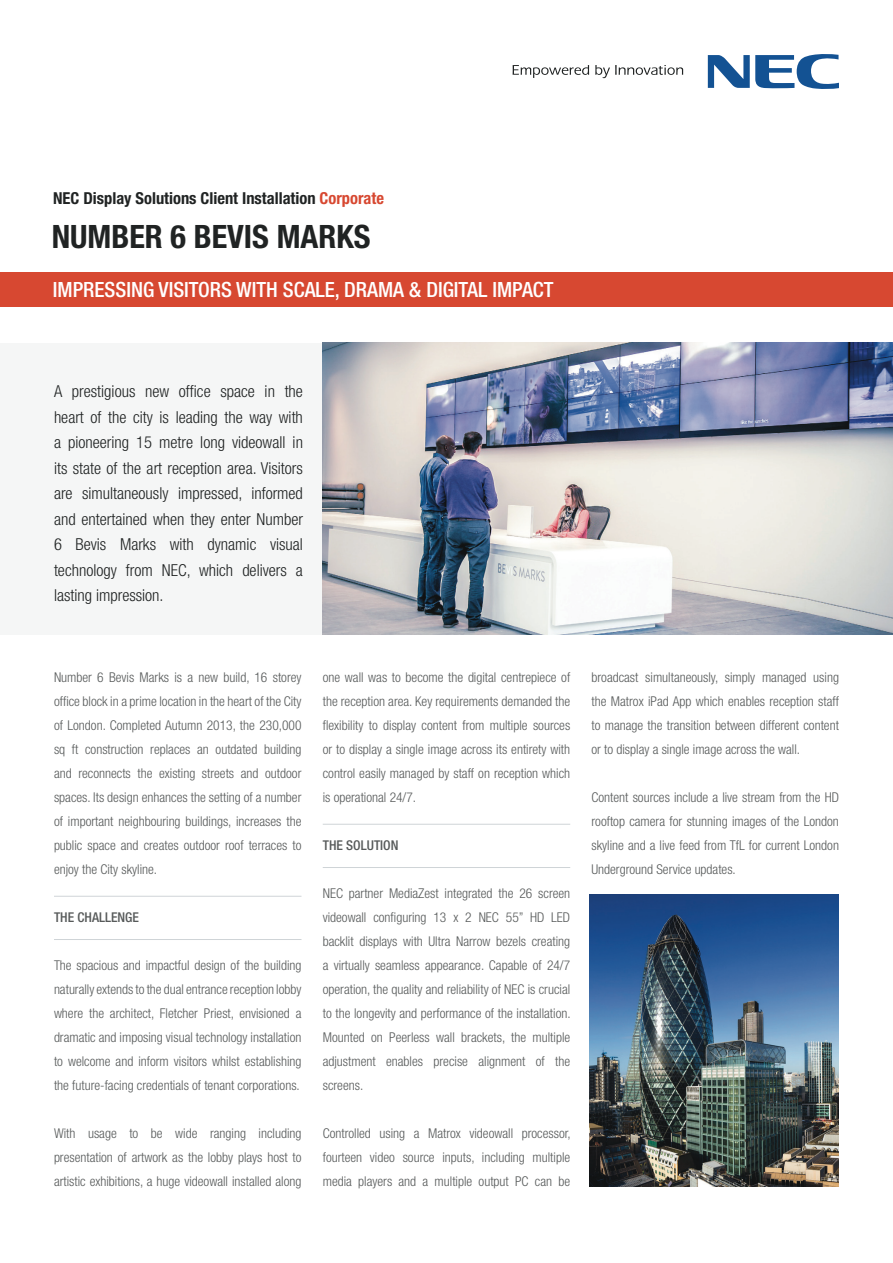
<style>
.page{position:relative;width:893px;height:1263px;background:#fff}
.page>*{position:absolute;margin:0;border:0;box-sizing:border-box;transform-origin:0 0}
.t1{font:700 condensed 32.25px "Helvetica Neue LT Std";color:#202323}
.t2{font:500 condensed 21px "Helvetica Neue LT Std";color:#fff}
.BODY{font:300 condensed 16.5px/25.5px "Helvetica Neue LT Std";color:#202323;text-align:justify}
.t3{font:700 condensed 16.5px "Helvetica Neue LT Std";color:#202323}
.BODY-2{font:300 condensed 13.5px/24px "Helvetica Neue LT Std";color:#575a5a;text-align:justify}
.FILETES{font:500 condensed 13.5px "Helvetica Neue LT Std";color:#575a5a}
.s1{color:#d74831}
</style>
<div class="page">
<hr style="left:54px;top:896px;width:247px;height:1px;background:#cfd4d7">
<hr style="left:54px;top:939px;width:247px;height:1px;background:#cfd4d7">
<hr style="left:323px;top:824px;width:247px;height:1px;background:#cfd4d7">
<hr style="left:323px;top:867px;width:247px;height:1px;background:#cfd4d7">
<svg style="left:513px;top:65px;width:76px;height:13px"></svg>
<svg style="left:595px;top:65px;width:88px;height:13px"></svg>
<svg style="left:708px;top:54px;width:131px;height:35px"></svg>
<div style="left:0;top:272px;width:893px;height:35px;background:#d74831"></div>
<div style="left:0;top:343px;width:487px;height:292px;background:#f5f6f6"></div>
<img style="left:590px;top:894px;width:248px;height:292px">
<img style="left:323px;top:342px;width:570px;height:293px">
<p class="t3" style="left:53px;top:188px;width:332px">NEC Display Solutions Client Installation <span class="s1">Corporate</span></p>
<p class="t1" style="left:52px;top:217px;width:320px">NUMBER 6 BEVIS MARKS</p>
<p class="t2" style="left:53px;top:277px;width:502px">IMPRESSING VISITORS WITH SCALE, DRAMA &amp; DIGITAL IMPACT</p>
<p class="BODY" style="left:54px;top:379px;width:250px">A prestigious new office space in the heart of the city is leading the way with a pioneering 15 metre long videowall in its state of the art reception area. Visitors are simultaneously impressed, informed and entertained when they enter Number 6 Bevis Marks with dynamic visual technology from NEC, which delivers a lasting impression.</p>
<p class="BODY-2" style="left:54px;top:665px;width:249px">Number 6 Bevis Marks is a new build, 16 storey office block in a prime location in the heart of the City of London. Completed Autumn 2013, the 230,000 sq ft construction replaces an outdated building and reconnects the existing streets and outdoor spaces. Its design enhances the setting of a number of important neighbouring buildings, increases the public space and creates outdoor roof terraces to enjoy the City skyline.</p>
<p class="FILETES" style="left:54px;top:909px;width:86px">THE CHALLENGE</p>
<p class="BODY-2" style="left:54px;top:953px;width:249px">The spacious and impactful design of the building naturally extends to the dual entrance reception lobby where the architect, Fletcher Priest, envisioned a dramatic and imposing visual technology installation to welcome and inform visitors whilst establishing the future-facing credentials of tenant corporations.</p>
<p class="BODY-2" style="left:54px;top:1121px;width:249px">With usage to be wide ranging including presentation of artwork as the lobby plays host to artistic exhibitions, a huge videowall installed along</p>
<p class="BODY-2" style="left:323px;top:665px;width:249px">one wall was to become the digital centrepiece of the reception area. Key requirements demanded the flexibility to display content from multiple sources or to display a single image across its entirety with control easily managed by staff on reception which is operational 24/7.</p>
<p class="FILETES" style="left:323px;top:837px;width:77px">THE SOLUTION</p>
<p class="BODY-2" style="left:323px;top:881px;width:249px">NEC partner MediaZest integrated the 26 screen videowall configuring 13 x 2 NEC 55” HD LED backlit displays with Ultra Narrow bezels creating a virtually seamless appearance. Capable of 24/7 operation, the quality and reliability of NEC is crucial to the longevity and performance of the installation.<br>Mounted on Peerless wall brackets, the multiple adjustment enables precise alignment of the screens.</p>
<p class="BODY-2" style="left:323px;top:1121px;width:249px">Controlled using a Matrox videowall processor, fourteen video source inputs, including multiple media players and a multiple output PC can be</p>
<p class="BODY-2" style="left:591px;top:665px;width:249px">broadcast simultaneously, simply managed using the Matrox iPad App which enables reception staff to manage the transition between different content or to display a single image across the wall.</p>
<p class="BODY-2" style="left:591px;top:785px;width:249px">Content sources include a live stream from the HD rooftop camera for stunning images of the London skyline and a live feed from TfL for current London Underground Service updates.</p>
</div>
